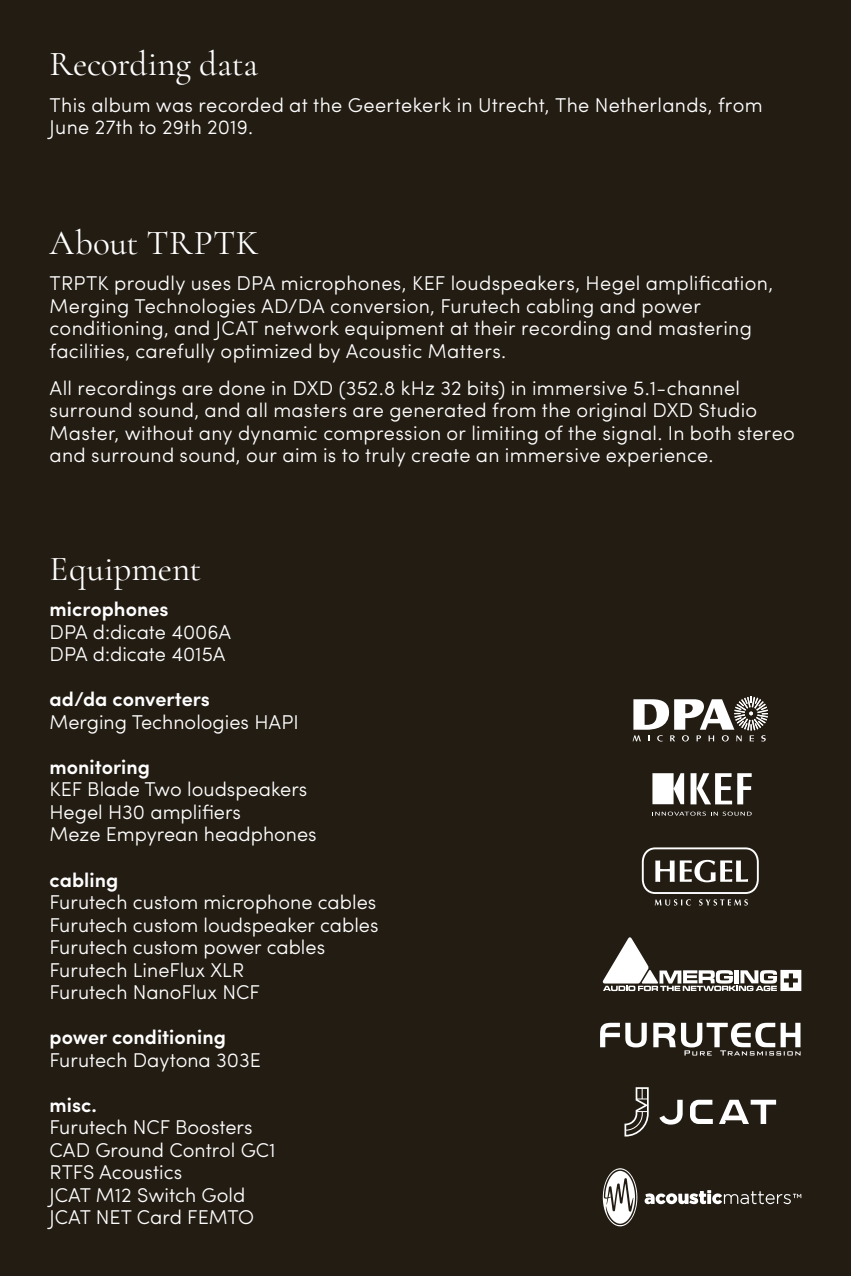
<style>
.page{position:relative;width:851px;height:1276px;background:#fff}
.page>*{position:absolute;margin:0;border:0;box-sizing:border-box;transform-origin:0 0}
.t1{font:35px "Cormorant Garamond";color:#fff}
.t2{font:300 20px/22.5px "Sofia Pro";letter-spacing:.01em;color:#fff}
.t3{font:600 20px "Sofia Pro";color:#fff}
</style>
<div class="page">
<div style="left:0;top:0;width:850px;height:1276px;background:#231c13"></div>
<svg style="left:600px;top:1022px;width:200px;height:33px"></svg>
<svg style="left:652px;top:773px;width:32px;height:31px"></svg>
<svg style="left:690px;top:773px;width:61px;height:31px"></svg>
<svg style="left:652px;top:811px;width:99px;height:4px"></svg>
<svg style="left:641px;top:847px;width:117px;height:58px"></svg>
<svg style="left:624px;top:1087px;width:24px;height:49px"></svg>
<svg style="left:659px;top:1099px;width:23px;height:25px"></svg>
<svg style="left:719px;top:1099px;width:57px;height:25px"></svg>
<svg style="left:690px;top:1099px;width:22px;height:25px"></svg>
<svg style="left:632px;top:696px;width:135px;height:45px"></svg>
<svg style="left:644px;top:1190px;width:157px;height:14px"></svg>
<svg style="left:602px;top:1168px;width:35px;height:58px"></svg>
<svg style="left:602px;top:937px;width:199px;height:54px"></svg>
<h1 class="t1" style="left:50px;top:43px;width:210px">Recording data</h1>
<p class="t2" style="left:50px;top:92px;width:714px">This album was recorded at the Geertekerk in Utrecht, The Netherlands, from<br>June 27th to 29th 2019.</p>
<h1 class="t1" style="left:50px;top:221px;width:210px">About TRPTK</h1>
<p class="t2" style="left:50px;top:271px;width:725px">TRPTK proudly uses DPA microphones, KEF loudspeakers, Hegel amplification, Merging Technologies AD/DA conversion, Furutech cabling and power conditioning, and JCAT network equipment at their recording and mastering facilities, carefully optimized by Acoustic Matters.</p>
<p class="t2" style="left:50px;top:375px;width:746px">All recordings are done in DXD (352.8 kHz 32 bits) in immersive 5.1-channel surround sound, and all masters are generated from the original DXD Studio Master, without any dynamic compression or limiting of the signal. In both stereo and surround sound, our aim is to truly create an immersive experience.</p>
<h1 class="t1" style="left:50px;top:547px;width:153px">Equipment</h1>
<p class="t3" style="left:50px;top:594px;width:120px">microphones</p>
<p class="t2" style="left:50px;top:619px;width:183px">DPA d:dicate 4006A<br>DPA d:dicate 4015A</p>
<p class="t3" style="left:50px;top:684px;width:162px">ad/da converters</p>
<p class="t2" style="left:50px;top:709px;width:250px">Merging Technologies HAPI</p>
<p class="t3" style="left:50px;top:752px;width:102px">monitoring</p>
<p class="t2" style="left:50px;top:777px;width:268px">KEF Blade Two loudspeakers<br>Hegel H30 amplifiers<br>Meze Empyrean headphones</p>
<p class="t3" style="left:50px;top:864px;width:70px">cabling</p>
<p class="t2" style="left:50px;top:889px;width:330px">Furutech custom microphone cables<br>Furutech custom loudspeaker cables<br>Furutech custom power cables<br>Furutech LineFlux XLR<br>Furutech NanoFlux NCF</p>
<p class="t3" style="left:50px;top:1022px;width:178px">power conditioning</p>
<p class="t2" style="left:50px;top:1047px;width:213px">Furutech Daytona 303E</p>
<p class="t3" style="left:50px;top:1089px;width:49px">misc.</p>
<p class="t2" style="left:50px;top:1114px;width:227px">Furutech NCF Boosters<br>CAD Ground Control GC1<br>RTFS Acoustics<br>JCAT M12 Switch Gold<br>JCAT NET Card FEMTO</p>
</div>
